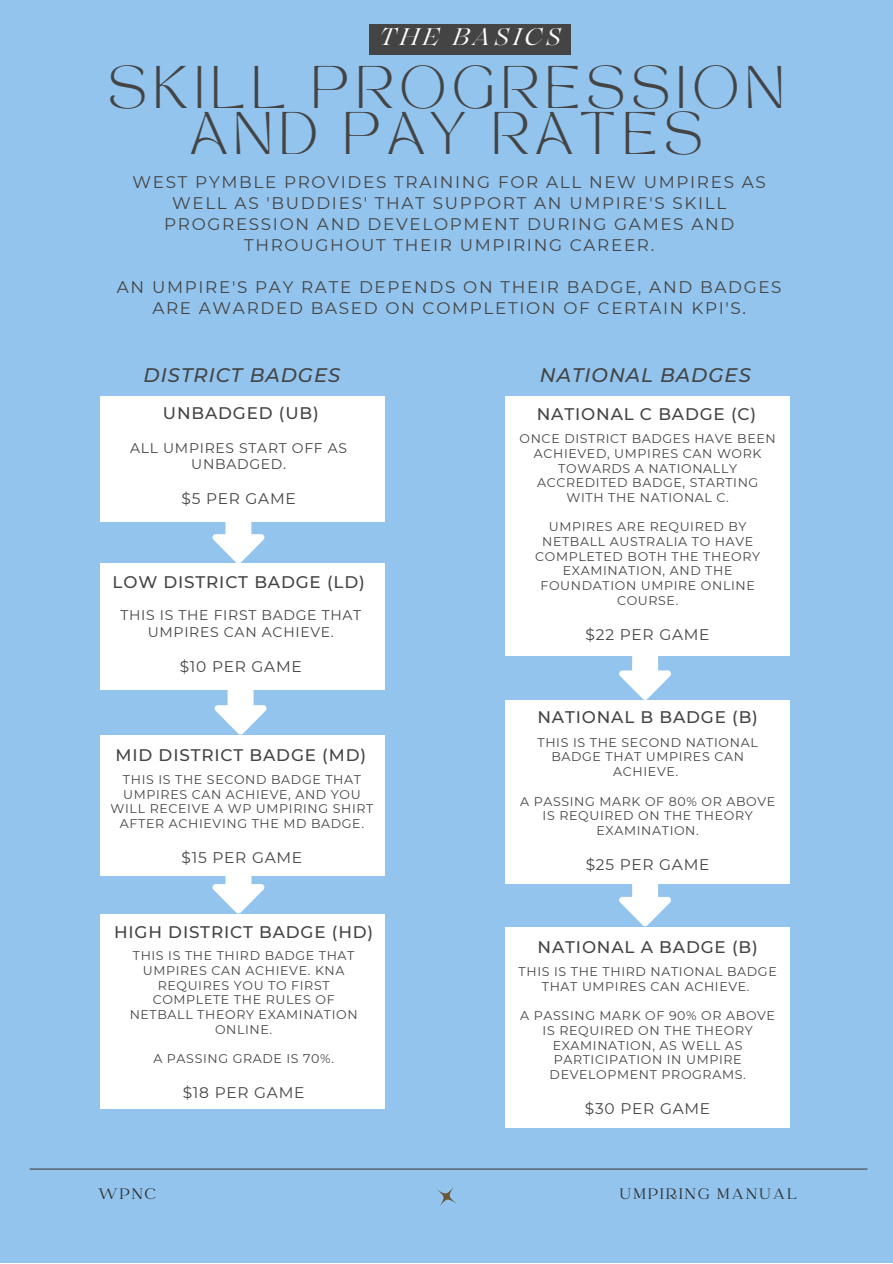
<style>
.page{position:relative;width:893px;height:1264px;background:#fff}
.page>*{position:absolute;margin:0;border:0;box-sizing:border-box;transform-origin:0 0}
.t1{font:42px/46.2px "TAN MON CHERI Regular";letter-spacing:.15em;color:#444;text-align:center}
.t2{font:italic 23.85px "Lovelace";letter-spacing:.15em;color:#fff}
.t3{font:italic 500 19.65px "Montserrat";letter-spacing:.05em;color:#444}
.t4{font:16.8px/21px "Montserrat";letter-spacing:.1em;color:#444;text-align:center}
.t5{font:500 16.8px "Montserrat";letter-spacing:.05em;color:#444}
.t6{font:16.8px "Catchy Mager";letter-spacing:.1em;color:#303030}
.t7{font:15.45px "Montserrat";letter-spacing:.05em;color:#444}
.t8{font:13.95px/16.8px "Montserrat";letter-spacing:.05em;color:#444;text-align:center}
.t9{font:12.6px/14.7px "Montserrat";letter-spacing:.05em;color:#444;text-align:center}
</style>
<div class="page">
<div style="left:0;top:0;width:892px;height:1262px;background:#93c4ed"></div>
<div style="left:370px;top:24px;width:201px;height:31px;background:#444"></div>
<svg style="left:437px;top:1187px;width:19px;height:19px"></svg>
<hr style="left:30px;top:1168px;width:837px;height:1px;background:#444">
<div style="left:100px;top:563px;width:284px;height:126px;background:#fff"></div>
<svg style="left:214px;top:689px;width:52px;height:45px"></svg>
<svg style="left:212px;top:522px;width:52px;height:41px"></svg>
<div style="left:100px;top:396px;width:284px;height:126px;background:#fff"></div>
<div style="left:100px;top:735px;width:284px;height:140px;background:#fff"></div>
<svg style="left:212px;top:875px;width:52px;height:38px"></svg>
<div style="left:100px;top:914px;width:284px;height:194px;background:#fff"></div>
<div style="left:505px;top:396px;width:284px;height:259px;background:#fff"></div>
<svg style="left:619px;top:655px;width:52px;height:45px"></svg>
<svg style="left:619px;top:883px;width:52px;height:43px"></svg>
<div style="left:505px;top:700px;width:284px;height:183px;background:#fff"></div>
<div style="left:505px;top:927px;width:284px;height:200px;background:#fff"></div>
<h2 class="t2" style="left:379px;top:28px;width:183px">THE BASICS</h2>
<h1 class="t1" style="left:108px;top:72px;width:677px">SKILL PROGRESSION<br>AND PAY RATES</h1>
<h3 class="t4" style="left:133px;top:171px;width:634px">WEST PYMBLE PROVIDES TRAINING FOR ALL NEW UMPIRES AS WELL AS 'BUDDIES' THAT SUPPORT AN UMPIRE'S SKILL PROGRESSION AND DEVELOPMENT DURING GAMES AND THROUGHOUT THEIR UMPIRING CAREER.</h3>
<h3 class="t4" style="left:117px;top:276px;width:666px">AN UMPIRE'S PAY RATE DEPENDS ON THEIR BADGE, AND BADGES<br>ARE AWARDED BASED ON COMPLETION OF CERTAIN KPI'S.</h3>
<h3 class="t3" style="left:144px;top:363px;width:198px">DISTRICT BADGES</h3>
<h3 class="t5" style="left:163px;top:402px;width:157px">UNBADGED (UB)</h3>
<p class="t8" style="left:130px;top:439px;width:218px">ALL UMPIRES START OFF AS<br>UNBADGED.</p>
<p class="t7" style="left:181px;top:489px;width:116px">$5 PER GAME</p>
<h3 class="t5" style="left:112px;top:571px;width:254px">LOW DISTRICT BADGE (LD)</h3>
<p class="t8" style="left:120px;top:606px;width:242px">THIS IS THE FIRST BADGE THAT<br>UMPIRES CAN ACHIEVE.</p>
<p class="t7" style="left:180px;top:656px;width:124px">$10 PER GAME</p>
<h3 class="t5" style="left:116px;top:744px;width:252px">MID DISTRICT BADGE (MD)</h3>
<p class="t9" style="left:111px;top:772px;width:264px">THIS IS THE SECOND BADGE THAT<br>UMPIRES CAN ACHIEVE, AND YOU<br>WILL RECEIVE A WP UMPIRING SHIRT<br>AFTER ACHIEVING THE MD BADGE.</p>
<p class="t7" style="left:181px;top:847px;width:122px">$15 PER GAME</p>
<h3 class="t5" style="left:114px;top:922px;width:261px">HIGH DISTRICT BADGE (HD)</h3>
<p class="t9" style="left:130px;top:948px;width:229px">THIS IS THE THIRD BADGE THAT<br>UMPIRES CAN ACHIEVE. KNA<br>REQUIRES YOU TO FIRST<br>COMPLETE THE RULES OF<br>NETBALL THEORY EXAMINATION<br>ONLINE.</p>
<p class="t9" style="left:153px;top:1051px;width:182px">A PASSING GRADE IS 70%.</p>
<p class="t7" style="left:183px;top:1082px;width:123px">$18 PER GAME</p>
<h3 class="t3" style="left:540px;top:363px;width:212px">NATIONAL BADGES</h3>
<h3 class="t5" style="left:536px;top:404px;width:221px">NATIONAL C BADGE (C)</h3>
<p class="t9" style="left:519px;top:431px;width:258px">ONCE DISTRICT BADGES HAVE BEEN<br>ACHIEVED, UMPIRES CAN WORK<br>TOWARDS A NATIONALLY<br>ACCREDITED BADGE, STARTING<br>WITH THE NATIONAL C.</p>
<p class="t9" style="left:535px;top:519px;width:226px">UMPIRES ARE REQUIRED BY<br>NETBALL AUSTRALIA TO HAVE<br>COMPLETED BOTH THE THEORY<br>EXAMINATION, AND THE<br>FOUNDATION UMPIRE ONLINE<br>COURSE.</p>
<p class="t7" style="left:585px;top:624px;width:125px">$22 PER GAME</p>
<h3 class="t5" style="left:537px;top:706px;width:222px">NATIONAL B BADGE (B)</h3>
<p class="t9" style="left:537px;top:735px;width:222px">THIS IS THE SECOND NATIONAL<br>BADGE THAT UMPIRES CAN<br>ACHIEVE.</p>
<p class="t9" style="left:520px;top:793px;width:256px">A PASSING MARK OF 80% OR ABOVE<br>IS REQUIRED ON THE THEORY<br>EXAMINATION.</p>
<p class="t7" style="left:585px;top:854px;width:125px">$25 PER GAME</p>
<h3 class="t5" style="left:537px;top:936px;width:221px">NATIONAL A BADGE (B)</h3>
<p class="t9" style="left:518px;top:964px;width:259px">THIS IS THE THIRD NATIONAL BADGE<br>THAT UMPIRES CAN ACHIEVE.</p>
<p class="t9" style="left:520px;top:1008px;width:256px">A PASSING MARK OF 90% OR ABOVE<br>IS REQUIRED ON THE THEORY<br>EXAMINATION, AS WELL AS<br>PARTICIPATION IN UMPIRE<br>DEVELOPMENT PROGRAMS.</p>
<p class="t7" style="left:585px;top:1098px;width:127px">$30 PER GAME</p>
<h3 class="t6" style="left:98px;top:1185px;width:59px">WPNC</h3>
<h3 class="t6" style="left:619px;top:1185px;width:179px">UMPIRING MANUAL</h3>
</div>
